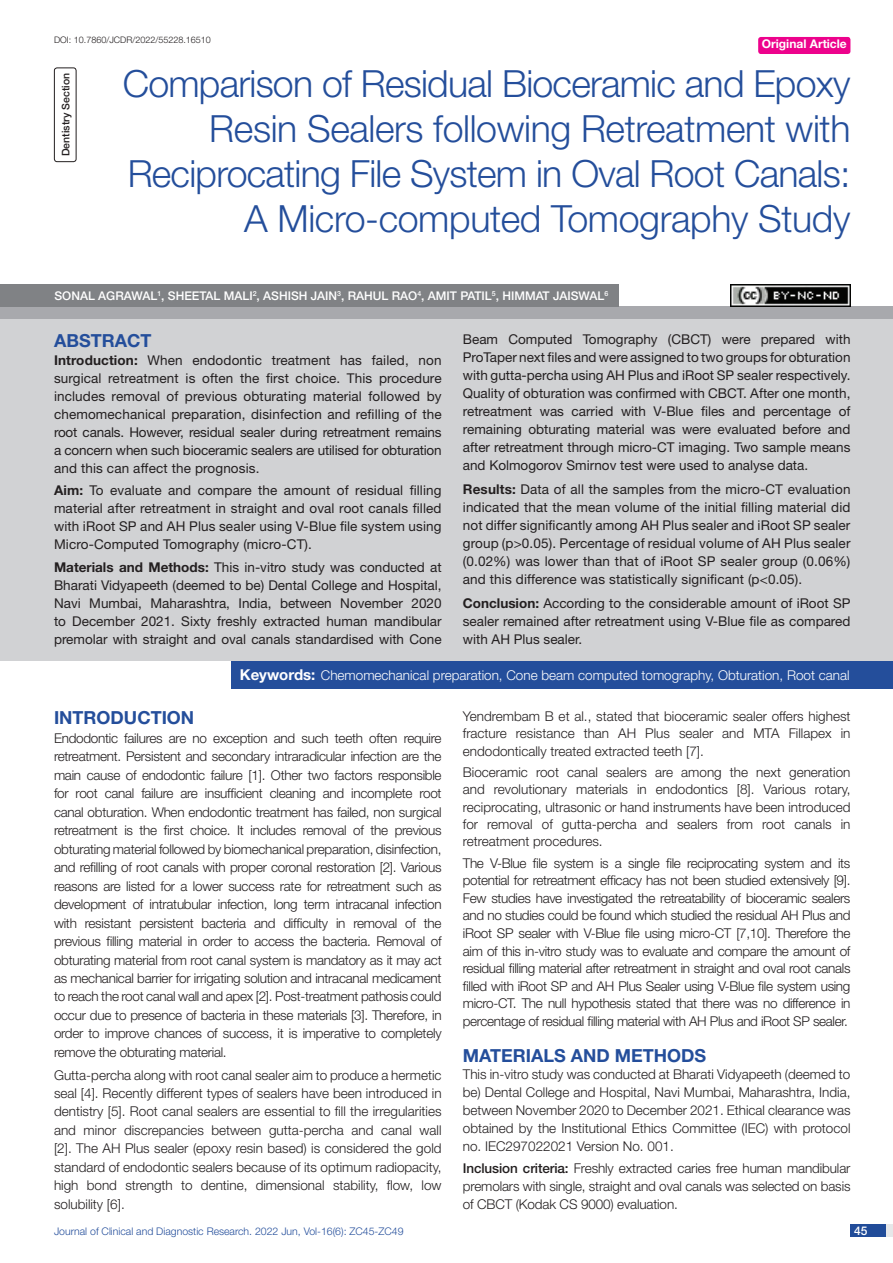
<style>
.page{position:relative;width:893px;height:1263px;background:#fff}
.page>*{position:absolute;margin:0;border:0;box-sizing:border-box;transform-origin:0 0}
.t1{font:300 37.5px/45px "Helvetica Neue";letter-spacing:-.02em;color:#244e9b;text-align:right}
.Heading{font:700 18px "Helvetica Neue";color:#244e9b}
.Abstract_head{font:700 18px "Helvetica Neue";color:#244e9b}
.Body_text{font:300 13.5px/18.5px "Helvetica Neue";color:#231f20;text-align:justify}
.Abstract_Text{font:13.5px/18px "Helvetica Neue";color:#231f20;text-align:justify}
.Key_words{font:300 13.5px "Helvetica Neue";color:#fff}
.Author{font:500 12px "Helvetica Neue";color:#fff}
.t2{font:700 12px "Helvetica Neue";color:#fff}
.t3{font:300 10.5px "Helvetica Neue";color:#244e9b}
.section{font:500 10.5px "Helvetica Neue";color:#231f20}
.DOI{font:300 9px "Helvetica Neue";color:#231f20}
.Author-2{font:500 7.05px "Helvetica Neue";color:#fff}
.s1{font-weight:700}
.s2{font-weight:700;font-size:15px}
.s3{font-weight:500}
</style>
<div class="page">
<div style="left:850px;top:1224px;width:43px;height:13px;background:#e6e7e9"></div>
<div style="left:850px;top:1224px;width:35px;height:13px;background:#214c99"></div>
<div style="left:758px;top:37px;width:92px;height:17px;background:#ed028c;border-radius:3px"></div>
<div style="left:54px;top:68px;width:22px;height:94px;border:1px solid #231f20;border-radius:3px"></div>
<div style="left:0;top:307px;width:893px;height:12px;background:#a8a9ad"></div>
<div style="left:0;top:284px;width:618px;height:23px;background:#808285"></div>
<div style="left:0;top:319px;width:893px;height:342px;background:#d1d2d4"></div>
<div style="left:232px;top:661px;width:661px;height:27px;background:#244e9b"></div>
<img style="left:730px;top:284px;width:120px;height:23px">
<p class="DOI" style="left:54px;top:35px;width:158px">DOI: 10.7860/JCDR/2022/55228.16510</p>
<p class="t2" style="left:762px;top:37px;width:87px">Original Article</p>
<p class="section" style="left:59px;top:156px;width:85px;rotate:-90deg">DENTISTRY SECTION</p>
<p class="t1" style="left:123px;top:60px;width:729px">Comparison of Residual Bioceramic and Epoxy Resin Sealers following Retreatment with Reciprocating File System in Oval Root Canals:<br>A Micro-computed Tomography Study</p>
<p class="Author" style="left:54px;top:289px;width:534px">SONAL AGRAWAL<sup>1</sup>, SHEETAL MALI <sup>2</sup>, ASHISH JAIN<sup>3</sup>, RAHUL RAO<sup>4</sup>, AMIT PATIL<sup>5</sup>, HIMMAT JAISWAL</p>
<p class="Author-2" style="left:604px;top:289px;width:5px">6</p>
<p class="Abstract_head" style="left:54px;top:329px;width:99px">ABSTRACT</p>
<p class="Abstract_Text" style="left:54px;top:351px;width:389px"><span class="s1">Introduction:</span> When endodontic treatment has failed, non surgical retreatment is often the first choice. This procedure includes removal of previous obturating material followed by chemomechanical preparation, disinfection and refilling of the root canals. However, residual sealer during retreatment remains a concern when such bioceramic sealers are utilised for obturation and this can affect the prognosis.</p>
<p class="Abstract_Text" style="left:54px;top:481px;width:389px"><span class="s1">Aim:</span> To evaluate and compare the amount of residual filling material after retreatment in straight and oval root canals filled with iRoot SP and AH Plus sealer using V-Blue file system using Micro-Computed Tomography (micro-CT).</p>
<p class="Abstract_Text" style="left:54px;top:557px;width:389px"><span class="s1">Materials and Methods:</span> This in-vitro study was conducted at Bharati Vidyapeeth (deemed to be) Dental College and Hospital, Navi Mumbai, Maharashtra, India, between November 2020 to December 2021. Sixty freshly extracted human mandibular premolar with straight and oval canals standardised with Cone</p>
<p class="Abstract_Text" style="left:463px;top:330px;width:389px">Beam Computed Tomography (CBCT) were prepared with ProTaper next files and were assigned to two groups for obturation with gutta-percha using AH Plus and iRoot SP sealer respectively.<br>Quality of obturation was confirmed with CBCT. After one month, retreatment was carried with V-Blue files and percentage of remaining obturating material was were evaluated before and after retreatment through micro-CT imaging. Two sample means and Kolmogorov Smirnov test were used to analyse data.</p>
<p class="Abstract_Text" style="left:463px;top:480px;width:389px"><span class="s1">Results:</span> Data of all the samples from the micro-CT evaluation indicated that the mean volume of the initial filling material did not differ significantly among AH Plus sealer and iRoot SP sealer group (p&gt;0.05). Percentage of residual volume of AH Plus sealer (0.02%) was lower than that of iRoot SP sealer group (0.06%) and this difference was statistically significant (p&lt;0.05).</p>
<p class="Abstract_Text" style="left:463px;top:594px;width:389px"><span class="s1">Conclusion:</span> According to the considerable amount of iRoot SP sealer remained after retreatment using V-Blue file as compared with AH Plus sealer.</p>
<p class="Key_words" style="left:240px;top:667px;width:611px"><span class="s2">Keywords:</span> Chemomechanical preparation, Cone beam computed tomography, Obturation, Root canal</p>
<p class="Heading" style="left:54px;top:707px;width:142px">INTRODUCTION</p>
<p class="Body_text" style="left:54px;top:729px;width:389px">Endodontic failures are no exception and such teeth often require retreatment. Persistent and secondary intraradicular infection are the main cause of endodontic failure [1]. Other two factors responsible for root canal failure are insufficient cleaning and incomplete root canal obturation. When endodontic treatment has failed, non surgical retreatment is the first choice. It includes removal of the previous obturating material followed by biomechanical preparation, disinfection, and refilling of root canals with proper coronal restoration [2]. Various reasons are listed for a lower success rate for retreatment such as development of intratubular infection, long term intracanal infection with resistant persistent bacteria and difficulty in removal of the previous filling material in order to access the bacteria. Removal of obturating material from root canal system is mandatory as it may act as mechanical barrier for irrigating solution and intracanal medicament to reach the root canal wall and apex [2]. Post-treatment pathosis could occur due to presence of bacteria in these materials [3]. Therefore, in order to improve chances of success, it is imperative to completely remove the obturating material.</p>
<p class="Body_text" style="left:54px;top:1065px;width:389px">Gutta-percha along with root canal sealer aim to produce a hermetic seal [4]. Recently different types of sealers have been introduced in dentistry [5]. Root canal sealers are essential to fill the irregularities and minor discrepancies between gutta-percha and canal wall [2]. The AH Plus sealer (epoxy resin based) is considered the gold standard of endodontic sealers because of its optimum radiopacity, high bond strength to dentine, dimensional stability, flow, low solubility [6].</p>
<p class="Body_text" style="left:463px;top:707px;width:389px;line-height:17.2px">Yendrembam B et al., stated that bioceramic sealer offers highest fracture resistance than AH Plus sealer and MTA Fillapex in endodontically treated extracted teeth [7].</p>
<p class="Body_text" style="left:463px;top:763px;width:389px;line-height:17.2px">Bioceramic root canal sealers are among the next generation and revolutionary materials in endodontics [8]. Various rotary, reciprocating, ultrasonic or hand instruments have been introduced for removal of gutta-percha and sealers from root canals in retreatment procedures.</p>
<p class="Body_text" style="left:463px;top:854px;width:389px;line-height:17.5px">The V-Blue file system is a single file reciprocating system and its potential for retreatment efficacy has not been studied extensively [9].<br>Few studies have investigated the retreatability of bioceramic sealers and no studies could be found which studied the residual AH Plus and iRoot SP sealer with V-Blue file using micro-CT [7,10]. Therefore the aim of this in-vitro study was to evaluate and compare the amount of residual filling material after retreatment in straight and oval root canals filled with iRoot SP and AH Plus Sealer using V-Blue file system using micro-CT. The null hypothesis stated that there was no difference in percentage of residual filling material with AH Plus and iRoot SP sealer.</p>
<p class="Heading" style="left:463px;top:1044px;width:245px">MATERIALS AND METHODS</p>
<p class="Body_text" style="left:463px;top:1065px;width:389px;line-height:17.9px">This in-vitro study was conducted at Bharati Vidyapeeth (deemed to be) Dental College and Hospital, Navi Mumbai, Maharashtra, India, between November 2020 to December 2021. Ethical clearance was obtained by the Institutional Ethics Committee (IEC) with protocol no. IEC297022021 Version No. 001.</p>
<p class="Body_text" style="left:463px;top:1159px;width:389px;line-height:18px"><span class="s3">INCLUSION CRITERIA:</span> Freshly extracted caries free human mandibular premolars with single, straight and oval canals was selected on basis of CBCT (Kodak CS 9000) evaluation.</p>
<p class="t3" style="left:54px;top:1225px;width:351px">Journal of Clinical and Diagnostic Research. 2022 Jun, Vol-16(6): ZC45-ZC49</p>
<p class="Author" style="left:854px;top:1223px;width:15px">45</p>
</div>
